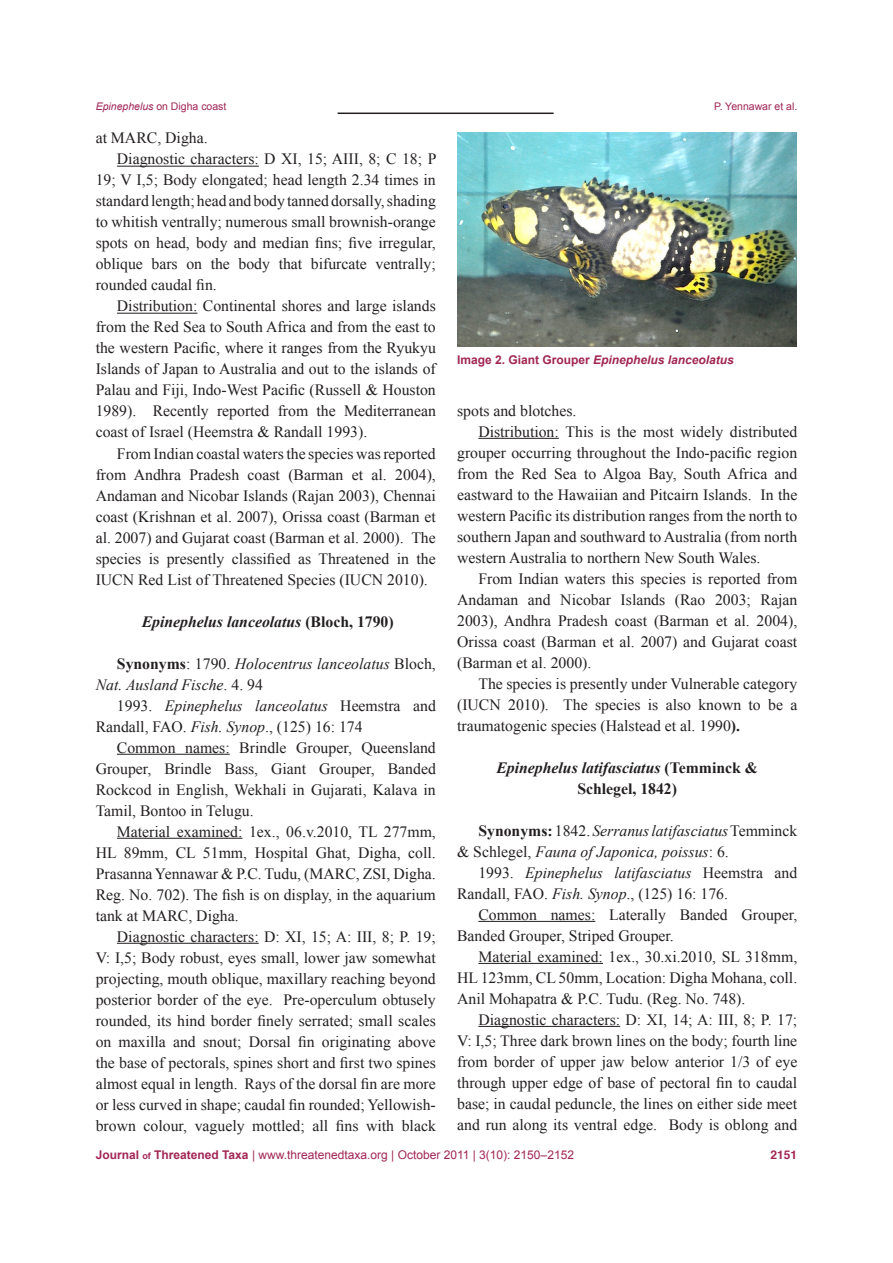
<style>
.page{position:relative;width:893px;height:1263px;background:#fff}
.page>*{position:absolute;margin:0;border:0;box-sizing:border-box;transform-origin:0 0}
.t1{font:15.75px/21px "Times New Roman";color:#231f20;text-align:justify}
.t2{font:italic 15.75px/21px "Times New Roman";color:#231f20}
.t3{font:italic 700 15.75px/21px "Times New Roman";color:#231f20;text-align:center}
.t4{font:12px "Arial";color:#a12652}
.t5{font:italic 700 12px "Arial";color:#a12652}
.t6{font:700 12px "Helvetica";color:#a12652}
.t7{font:10.5px "Arial";color:#a12652}
.s1{font-style:italic}
.s2{font-style:normal}
.s3{font-weight:700;font-style:normal}
.s4{font-weight:700}
.s5{font-weight:700;font-size:9px}
</style>
<div class="page">
<hr style="left:338px;top:113px;width:216px;height:1px;background:#231f20">
<hr style="left:117px;top:166px;width:142px;height:1px;background:#231f20">
<hr style="left:117px;top:313px;width:80px;height:1px;background:#231f20">
<hr style="left:117px;top:754px;width:113px;height:1px;background:#231f20">
<hr style="left:117px;top:838px;width:125px;height:1px;background:#231f20">
<hr style="left:117px;top:943px;width:142px;height:1px;background:#231f20">
<hr style="left:478px;top:438px;width:81px;height:1px;background:#231f20">
<hr style="left:478px;top:921px;width:117px;height:1px;background:#231f20">
<hr style="left:478px;top:963px;width:125px;height:1px;background:#231f20">
<hr style="left:478px;top:1026px;width:142px;height:1px;background:#231f20">
<img style="left:457px;top:132px;width:340px;height:215px">
<p class="t7" style="left:96px;top:100px;width:132px"><span class="s1">Epinephelus</span> on Digha coast</p>
<p class="t7" style="left:714px;top:100px;width:85px">P. Yennawar et al.</p>
<p class="t1" style="left:96px;top:127px;width:113px">at MARC, Digha.</p>
<p class="t1" style="left:96px;top:148px;width:342px;text-indent:21px">Diagnostic characters: D XI, 15; AIII, 8; C 18; P 19; V I,5; Body elongated; head length 2.34 times in standard length; head and body tanned dorsally, shading to whitish ventrally; numerous small brownish-orange spots on head, body and median fins; five irregular, oblique bars on the body that bifurcate ventrally; rounded caudal fin.</p>
<p class="t1" style="left:96px;top:295px;width:342px;text-indent:21px">Distribution: Continental shores and large islands from the Red Sea to South Africa and from the east to the western Pacific, where it ranges from the Ryukyu Islands of Japan to Australia and out to the islands of Palau and Fiji, Indo-West Pacific (Russell &amp; Houston 1989). Recently reported from the Mediterranean coast of Israel (Heemstra &amp; Randall 1993).</p>
<p class="t1" style="left:96px;top:442px;width:342px;text-indent:21px">From Indian coastal waters the species was reported from Andhra Pradesh coast (Barman et al. 2004), Andaman and Nicobar Islands (Rajan 2003), Chennai coast (Krishnan et al. 2007), Orissa coast (Barman et al. 2007) and Gujarat coast (Barman et al. 2000). The species is presently classified as Threatened in the IUCN Red List of Threatened Species (IUCN 2010).</p>
<p class="t3" style="left:142px;top:610px;width:254px">Epinephelus lanceolatus <span class="s2">(Bloch, 1790)</span></p>
<p class="t2" style="left:96px;top:652px;width:342px;text-indent:21px"><span class="s3">Synonyms</span><span class="s2">: 1790.</span> Holocentrus lanceolatus <span class="s2">Bloch,<br></span>Nat. Ausland Fische<span class="s2">. 4. 94</span></p>
<p class="t1" style="left:96px;top:694px;width:342px;text-indent:21px">1993. <span class="s1">Epinephelus lanceolatus</span> Heemstra and<br>Randall, FAO. <span class="s1">Fish. Synop</span>., (125) 16: 174</p>
<p class="t1" style="left:96px;top:736px;width:342px;text-indent:21px">Common names: Brindle Grouper, Queensland Grouper, Brindle Bass, Giant Grouper, Banded Rockcod in English, Wekhali in Gujarati, Kalava in Tamil, Bontoo in Telugu.</p>
<p class="t1" style="left:96px;top:820px;width:342px;text-indent:21px">Material examined: 1ex., 06.v.2010, TL 277mm, HL 89mm, CL 51mm, Hospital Ghat, Digha, coll.<br>Prasanna Yennawar &amp; P.C. Tudu, (MARC, ZSI, Digha.<br>Reg. No. 702). The fish is on display, in the aquarium tank at MARC, Digha.</p>
<p class="t1" style="left:96px;top:925px;width:342px;text-indent:21px">Diagnostic characters: D: XI, 15; A: III, 8; P. 19; V: I,5; Body robust, eyes small, lower jaw somewhat projecting, mouth oblique, maxillary reaching beyond posterior border of the eye. Pre-operculum obtusely rounded, its hind border finely serrated; small scales on maxilla and snout; Dorsal fin originating above the base of pectorals, spines short and first two spines almost equal in length. Rays of the dorsal fin are more or less curved in shape; caudal fin rounded; Yellowish&shy;brown colour, vaguely mottled; all fins with black</p>
<p class="t5" style="left:457px;top:352px;width:278px"><span class="s2">Image 2. Giant Grouper</span> Epinephelus lanceolatus</p>
<p class="t1" style="left:457px;top:400px;width:121px">spots and blotches.</p>
<p class="t1" style="left:457px;top:421px;width:342px;text-indent:21px">Distribution: This is the most widely distributed grouper occurring throughout the Indo-pacific region from the Red Sea to Algoa Bay, South Africa and eastward to the Hawaiian and Pitcairn Islands. In the western Pacific its distribution ranges from the north to southern Japan and southward to Australia (from north western Australia to northern New South Wales.</p>
<p class="t1" style="left:457px;top:568px;width:342px;text-indent:21px">From Indian waters this species is reported from Andaman and Nicobar Islands (Rao 2003; Rajan 2003), Andhra Pradesh coast (Barman et al. 2004), Orissa coast (Barman et al. 2007) and Gujarat coast (Barman et al. 2000).</p>
<p class="t1" style="left:457px;top:673px;width:342px;text-indent:21px">The species is presently under Vulnerable category (IUCN 2010). The species is also known to be a traumatogenic species (Halstead et al. 1990<span class="s4">).</span></p>
<p class="t3" style="left:496px;top:756px;width:263px">Epinephelus latifasciatus <span class="s2">(Temminck &amp;<br>Schlegel, 1842)</span></p>
<p class="t2" style="left:457px;top:819px;width:342px;text-indent:21px"><span class="s3">Synonyms:</span> <span class="s2">1842.</span> Serranus latifasciatus <span class="s2">Temminck &amp; Schlegel,</span> Fauna of Japonica, poissus<span class="s2">: 6.</span></p>
<p class="t1" style="left:457px;top:862px;width:342px;text-indent:21px">1993. <span class="s1">Epinephelus latifasciatus</span> Heemstra and<br>Randall, FAO. <span class="s1">Fish. Synop</span>., (125) 16: 176.</p>
<p class="t1" style="left:457px;top:904px;width:342px;text-indent:21px">Common names: Laterally Banded Grouper,<br>Banded Grouper, Striped Grouper.</p>
<p class="t1" style="left:457px;top:946px;width:342px;text-indent:21px">Material examined: 1ex., 30.xi.2010, SL 318mm, HL 123mm, CL 50mm, Location: Digha Mohana, coll.<br>Anil Mohapatra &amp; P.C. Tudu. (Reg. No. 748).</p>
<p class="t1" style="left:457px;top:1009px;width:342px;text-indent:21px">Diagnostic characters: D: XI, 14; A: III, 8; P. 17; V: I,5; Three dark brown lines on the body; fourth line from border of upper jaw below anterior 1/3 of eye through upper edge of base of pectoral fin to caudal base; in caudal peduncle, the lines on either side meet and run along its ventral edge. Body is oblong and</p>
<p class="t4" style="left:96px;top:1147px;width:480px"><span class="s4">Journal</span> <span class="s5">of</span> <span class="s4">Threatened Taxa</span> | www.threatenedtaxa.org | October 2011 | 3(10): 2150–2152</p>
<p class="t6" style="left:771px;top:1145px;width:28px">2151</p>
</div>
